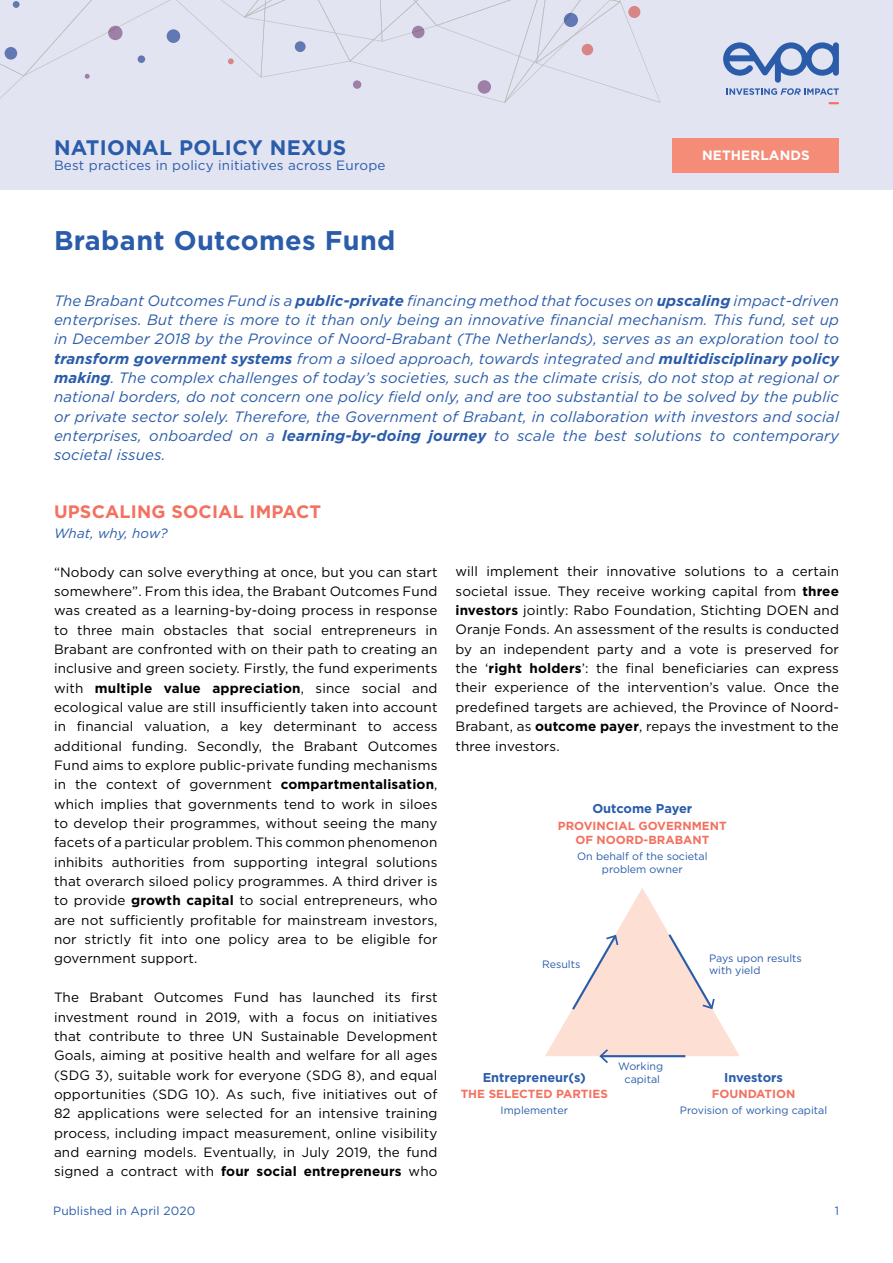
<style>
.page{position:relative;width:893px;height:1263px;background:#fff}
.page>*{position:absolute;margin:0;border:0;box-sizing:border-box;transform-origin:0 0}
.t1{font:700 27px "Gotham";letter-spacing:.015em;color:#2a5caa}
.t2{font:700 21px "Gotham";letter-spacing:.015em;color:#2a5caa}
.t3{font:700 18px "Gotham";letter-spacing:.01em;color:#f37160}
.t4{font:italic 15px/19.4px "Gotham";letter-spacing:.01em;color:#2a5caa;text-align:justify}
.t5{font:13.5px/19.4px "Gotham";letter-spacing:.01em;color:#000;text-align:justify}
.t6{font:13.5px "Gotham";letter-spacing:.015em;color:#2a5caa}
.t7{font:italic 13.5px "Gotham";color:#2a5caa}
.t8{font:700 13.5px "Gotham";letter-spacing:.01em;color:#fff}
.t9{font:700 12.75px "Gotham";color:#2a5caa}
.t10{font:12px "Gotham";letter-spacing:.01em;color:#2a5caa}
.t11{font:700 11.7px/14.1px "Gotham";color:#f37160;text-align:center}
.t12{font:10.65px/12.8px "Gotham";color:#2a5caa;text-align:center}
.s1{font-weight:700}
</style>
<div class="page">
<div style="left:0;top:0;width:893px;height:189px;background:#e3e4f2"></div>
<svg style="left:0;top:0;width:660px;height:103px"></svg>
<svg style="left:412px;top:26px;width:12px;height:12px"></svg>
<div style="left:478px;top:80px;width:13px;height:14px;background:#9d7fa7;border-radius:50%"></div>
<svg style="left:353px;top:80px;width:8px;height:9px"></svg>
<svg style="left:545px;top:888px;width:195px;height:175px"></svg>
<div style="left:673px;top:138px;width:166px;height:34px;background:#f58c78"></div>
<svg style="left:723px;top:42px;width:116px;height:53px"></svg>
<svg style="left:828px;top:102px;width:11px;height:2px"></svg>
<h2 class="t2" style="left:54px;top:133px;width:294px">NATIONAL POLICY NEXUS</h2>
<p class="t6" style="left:54px;top:157px;width:333px">Best practices in policy initiatives across Europe</p>
<h1 class="t1" style="left:54px;top:222px;width:343px">Brabant Outcomes Fund</h1>
<p class="t8" style="left:702px;top:147px;width:109px">NETHERLANDS</p>
<p class="t4" style="left:54px;top:290px;width:786px">The Brabant Outcomes Fund is a <span class="s1">public-private</span> financing method that focuses on <span class="s1">upscaling</span> impact-driven enterprises. But there is more to it than only being an innovative financial mechanism. This fund, set up in December 2018 by the Province of Noord-Brabant (The Netherlands), serves as an exploration tool to <span class="s1">transform government systems</span> from a siloed approach, towards integrated and <span class="s1">multidisciplinary policy making</span>. The complex challenges of today’s societies, such as the climate crisis, do not stop at regional or national borders, do not concern one policy field only, and are too substantial to be solved by the public or private sector solely. Therefore, the Government of Brabant, in collaboration with investors and social enterprises, onboarded on a <span class="s1">learning-by-doing journey</span> to scale the best solutions to contemporary societal issues.</p>
<h3 class="t3" style="left:54px;top:500px;width:269px">UPSCALING SOCIAL IMPACT</h3>
<p class="t7" style="left:54px;top:524px;width:115px">What, why, how?</p>
<p class="t5" style="left:54px;top:562px;width:385px">“Nobody can solve everything at once, but you can start somewhere”. From this idea, the Brabant Outcomes Fund was created as a learning-by-doing process in response to three main obstacles that social entrepreneurs in Brabant are confronted with on their path to creating an inclusive and green society. Firstly, the fund experiments with <span class="s1">multiple value appreciation</span>, since social and ecological value are still insufficiently taken into account in financial valuation, a key determinant to access additional funding. Secondly, the Brabant Outcomes Fund aims to explore public-private funding mechanisms in the context of government <span class="s1">compartmentalisation</span>, which implies that governments tend to work in siloes to develop their programmes, without seeing the many facets of a particular problem. This common phenomenon inhibits authorities from supporting integral solutions that overarch siloed policy programmes. A third driver is to provide <span class="s1">growth capital</span> to social entrepreneurs, who are not sufficiently profitable for mainstream investors, nor strictly fit into one policy area to be eligible for government support.</p>
<p class="t5" style="left:54px;top:987px;width:385px">The Brabant Outcomes Fund has launched its first investment round in 2019, with a focus on initiatives that contribute to three UN Sustainable Development Goals, aiming at positive health and welfare for all ages (SDG 3), suitable work for everyone (SDG 8), and equal opportunities (SDG 10). As such, five initiatives out of 82 applications were selected for an intensive training process, including impact measurement, online visibility and earning models. Eventually, in July 2019, the fund signed a contract with <span class="s1">four social entrepreneurs</span> who</p>
<p class="t5" style="left:455px;top:562px;width:385px">will implement their innovative solutions to a certain societal issue. They receive working capital from <span class="s1">three investors</span> jointly: Rabo Foundation, Stichting DOEN and Oranje Fonds. An assessment of the results is conducted by an independent party and a vote is preserved for the ‘<span class="s1">right holders</span>’: the final beneficiaries can express their experience of the intervention’s value. Once the predefined targets are achieved, the Province of Noord-Brabant, as <span class="s1">outcome payer</span>, repays the investment to the three investors.</p>
<p class="t9" style="left:592px;top:800px;width:101px">Outcome Payer</p>
<p class="t11" style="left:558px;top:819px;width:170px">PROVINCIAL GOVERNMENT<br>OF NOORD-BRABANT</p>
<p class="t12" style="left:577px;top:850px;width:132px">On behalf of the societal problem owner</p>
<p class="t12" style="left:542px;top:957px;width:40px">Results</p>
<p class="t12" style="left:709px;top:951px;width:94px;text-align:left">Pays upon results with yield</p>
<p class="t9" style="left:483px;top:1069px;width:105px">Entrepreneur(s)</p>
<p class="t11" style="left:461px;top:1087px;width:149px">THE SELECTED PARTIES</p>
<p class="t12" style="left:501px;top:1103px;width:69px">Implementer</p>
<p class="t12" style="left:618px;top:1060px;width:46px">Working capital</p>
<p class="t9" style="left:724px;top:1069px;width:60px">Investors</p>
<p class="t11" style="left:712px;top:1087px;width:85px">FOUNDATION</p>
<p class="t12" style="left:680px;top:1103px;width:149px">Provision of working capital</p>
<p class="t10" style="left:53px;top:1203px;width:144px">Published in April 2020</p>
<p class="t10" style="left:835px;top:1203px;width:6px">1</p>
</div>
